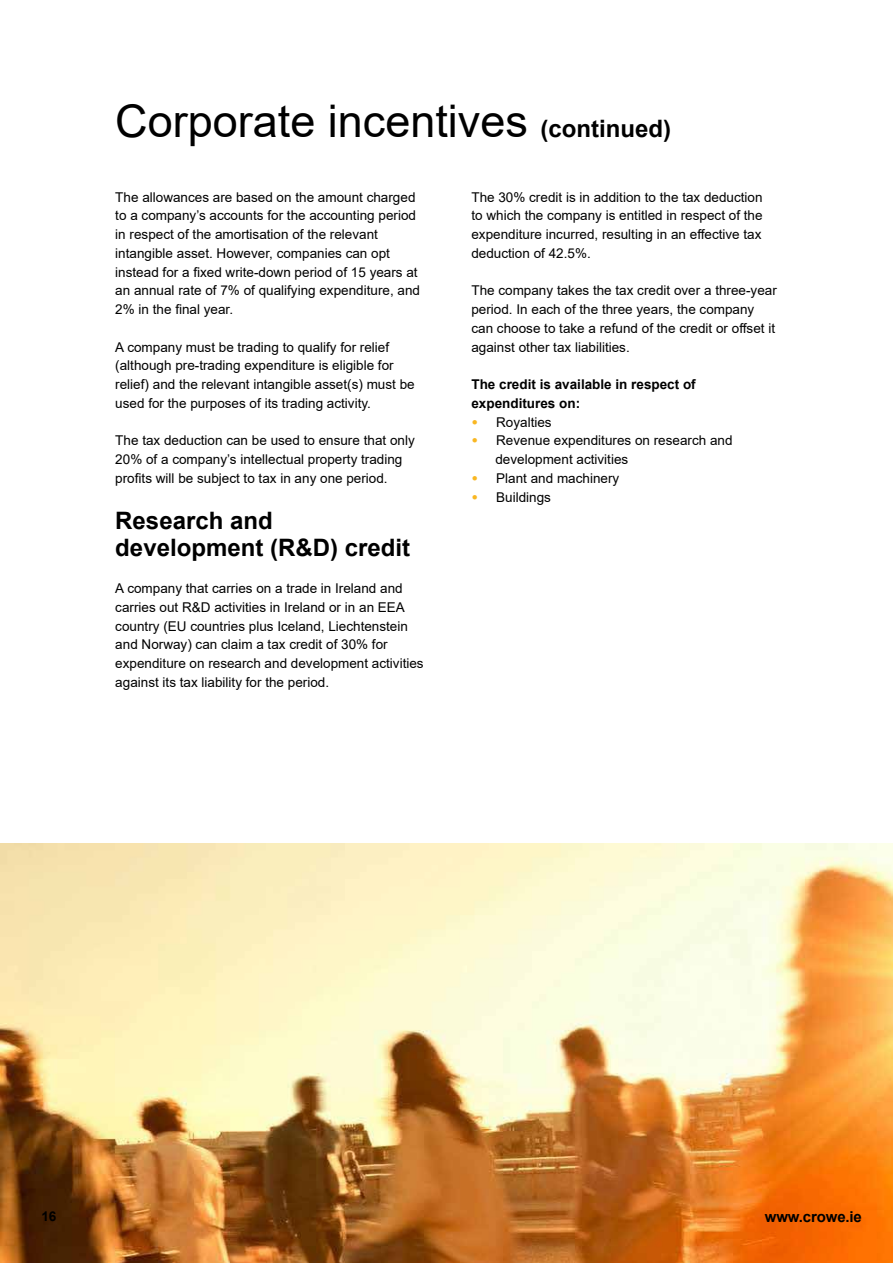
<style>
.page{position:relative;width:893px;height:1263px;background:#fff}
.page>*{position:absolute;margin:0;border:0;box-sizing:border-box;transform-origin:0 0}
.t1{font:45px "Arial";color:#000}
.t2{font:700 24px/27px "Arial";color:#000}
.t3{font:700 15px "Arial";letter-spacing:-.01em;color:#000}
.t4{font:13.5px/18.8px "Arial";color:#000}
.t5{font:700 13.5px/18.8px "Arial";color:#000}
.s1{font-weight:700;font-size:24px}
.s2{font-weight:900;color:#f9b722}
</style>
<div class="page">
<img style="left:0;top:843px;width:893px;height:420px">
<h1 class="t1" style="left:115px;top:91px;width:557px">Corporate incentives <span class="s1">(continued)</span></h1>
<p class="t4" style="left:115px;top:187px;width:306px">The allowances are based on the amount charged to a company’s accounts for the accounting period in respect of the amortisation of the relevant intangible asset. However, companies can opt instead for a fixed write-down period of 15 years at an annual rate of 7% of qualifying expenditure, and 2% in the final year.</p>
<p class="t4" style="left:115px;top:337px;width:301px">A company must be trading to qualify for relief (although pre-trading expenditure is eligible for relief) and the relevant intangible asset(s) must be used for the purposes of its trading activity.</p>
<p class="t4" style="left:115px;top:431px;width:301px">The tax deduction can be used to ensure that only<br>20% of a company’s intellectual property trading profits will be subject to tax in any one period.</p>
<h2 class="t2" style="left:115px;top:507px;width:296px">Research and development (R&amp;D) credit</h2>
<p class="t4" style="left:115px;top:579px;width:310px">A company that carries on a trade in Ireland and carries out R&amp;D activities in Ireland or in an EEA country (EU countries plus Iceland, Liechtenstein and Norway) can claim a tax credit of 30% for expenditure on research and development activities against its tax liability for the period.</p>
<p class="t4" style="left:471px;top:187px;width:293px;text-align:justify">The 30% credit is in addition to the tax deduction to which the company is entitled in respect of the expenditure incurred, resulting in an effective tax deduction of 42.5%.</p>
<p class="t4" style="left:471px;top:281px;width:307px">The company takes the tax credit over a three-year period. In each of the three years, the company can choose to take a refund of the credit or offset it against other tax liabilities.</p>
<p class="t5" style="left:471px;top:375px;width:226px">The credit is available in respect of expenditures on:</p>
<p class="t4" style="left:471px;top:412px;width:82px"><span class="s2">•</span> Royalties</p>
<p class="t4" style="left:495px;top:431px;width:239px;text-indent:-24px"><span class="s2">•</span> Revenue expenditures on research and development activities</p>
<p class="t4" style="left:471px;top:469px;width:149px"><span class="s2">•</span> Plant and machinery</p>
<p class="t4" style="left:471px;top:487px;width:81px"><span class="s2">•</span> Buildings</p>
<p class="t5" style="left:41px;top:1206px;width:16px">16</p>
<p class="t3" style="left:765px;top:1206px;width:99px">www.crowe.ie</p>
</div>
